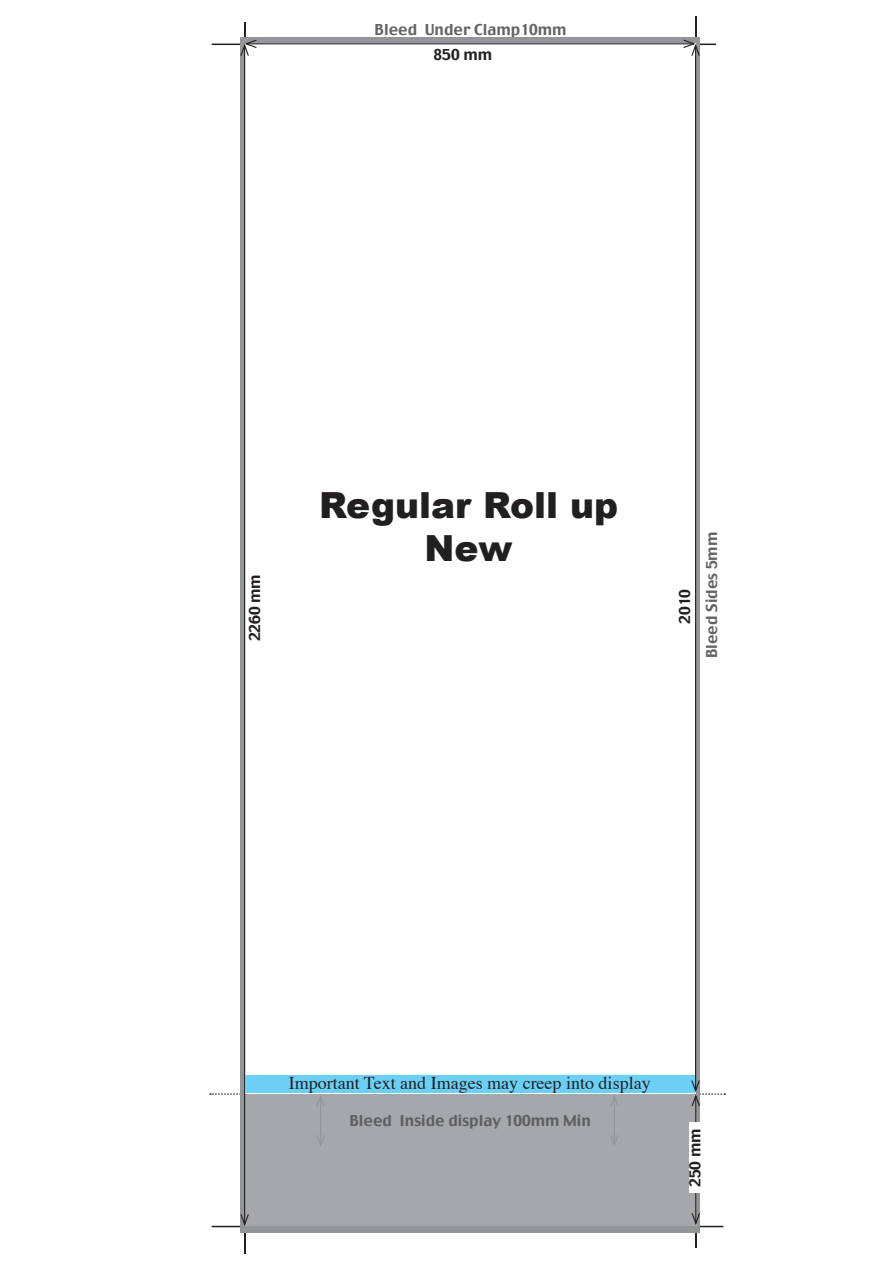
<style>
.page{position:relative;width:893px;height:1263px;background:#fff}
.page>*{position:absolute;margin:0;border:0;box-sizing:border-box;transform-origin:0 0}
.t1{font:900 36px/43.2px "Arial";color:#231f20;text-align:center}
.t2{font:18px "Times";color:#231f20}
.t3{font:15px "Charcoal";color:#636366}
.t4{font:15px "Charcoal";color:#5f5f62}
.t5{font:15px "Charcoal";color:#231f20}
</style>
<div class="page">
<hr style="left:695px;top:16px;width:1px;height:1232px;background:#231f20">
<hr style="left:244px;top:22px;width:1px;height:1232px;background:#231f20">
<hr style="left:212px;top:1226px;width:511px;height:1px;background:#231f20">
<hr style="left:212px;top:44px;width:504px;height:1px;background:#231f20">
<div style="left:240px;top:37px;width:460px;height:1195px;background:#939598"></div>
<div style="left:244px;top:1094px;width:452px;height:131px;background:#a6a7ab"></div>
<div style="left:245px;top:44px;width:450px;height:1050px;background:#fff"></div>
<hr style="left:246px;top:43px;width:448px;height:1px;background:#231f20">
<hr style="left:244px;top:45px;width:1px;height:1179px;background:#231f20">
<svg style="left:239px;top:39px;width:19px;height:18px"></svg>
<svg style="left:239px;top:1213px;width:11px;height:15px"></svg>
<div style="left:245px;top:1075px;width:450px;height:18px;background:#6bcff6"></div>
<hr style="left:695px;top:1096px;width:1px;height:127px;background:#231f20">
<svg style="left:691px;top:1212px;width:10px;height:14px"></svg>
<hr style="left:320px;top:1096px;width:1px;height:49px;background:#939598">
<svg style="left:317px;top:1135px;width:8px;height:11px"></svg>
<div style="left:689px;top:1123px;width:12px;height:70px;background:#fff"></div>
<hr style="left:614px;top:1096px;width:1px;height:49px;background:#939598">
<svg style="left:610px;top:1135px;width:8px;height:11px"></svg>
<hr style="left:695px;top:45px;width:1px;height:1046px;background:#231f20">
<svg style="left:682px;top:39px;width:19px;height:18px"></svg>
<svg style="left:210px;top:1079px;width:515px;height:29px"></svg>
<p class="t3" style="left:375px;top:20px;width:193px">Bleed Under Clamp10mm</p>
<p class="t5" style="left:434px;top:45px;width:60px">850 mm</p>
<p class="t5" style="left:245px;top:641px;width:69px;rotate:-90deg">2260 mm</p>
<h1 class="t1" style="left:319px;top:483px;width:301px">Regular Roll up<br>New</h1>
<p class="t5" style="left:675px;top:624px;width:36px;rotate:-90deg">2010</p>
<p class="t3" style="left:702px;top:658px;width:128px;rotate:-90deg">Bleed Sides 5mm</p>
<p class="t2" style="left:289px;top:1072px;width:363px">Important Text and Images may creep into display</p>
<p class="t4" style="left:349px;top:1110px;width:243px">Bleed Inside display 100mm Min</p>
<p class="t5" style="left:685px;top:1187px;width:60px;rotate:-90deg">250 mm</p>
</div>
